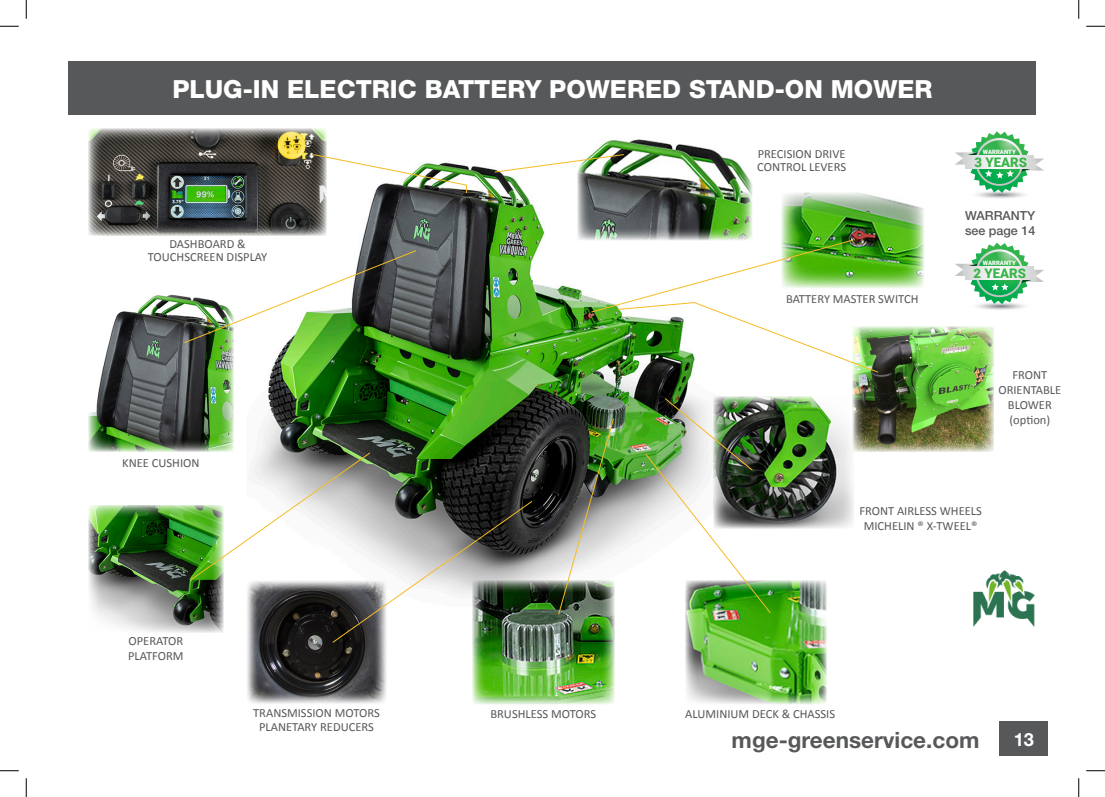
<style>
.page{position:relative;width:1105px;height:797px;background:#fff}
.page>*{position:absolute;margin:0;border:0;box-sizing:border-box;transform-origin:0 0}
.t1{font:800 25px "Helvetica Neue";color:#fff}
.t2{font:700 22.5px "Helvetica Neue";color:#57585a}
.t3{font:700 18.25px "Helvetica Neue";color:#fff}
.t4{font:900 13.25px "Roboto";color:#3ab54a}
.t5{font:12.5px/15px "Calibri";color:#57585a;text-align:center}
.t6{font:500 12.5px/15px "Helvetica Neue";color:#57585a}
.t7{font:900 6px "Roboto";color:#fff}
</style>
<div class="page">
<div style="left:999px;top:721px;width:49px;height:35px;background:#57585a"></div>
<img style="left:852px;top:326px;width:142px;height:125px">
<img style="left:260px;top:166px;width:463px;height:447px">
<img style="left:685px;top:580px;width:141px;height:124px">
<img style="left:781px;top:193px;width:143px;height:95px">
<img style="left:771px;top:397px;width:83px;height:131px">
<img style="left:89px;top:505px;width:101px;height:128px">
<img style="left:89px;top:294px;width:144px;height:157px">
<img style="left:89px;top:128px;width:238px;height:108px">
<img style="left:578px;top:139px;width:174px;height:101px">
<svg style="left:494px;top:154px;width:130px;height:19px"></svg>
<img style="left:645px;top:397px;width:126px;height:217px">
<img style="left:472px;top:580px;width:142px;height:124px">
<img style="left:558px;top:418px;width:56px;height:197px">
<img style="left:247px;top:643px;width:140px;height:61px">
<svg style="left:190px;top:452px;width:343px;height:191px"></svg>
<svg style="left:184px;top:250px;width:233px;height:93px"></svg>
<img style="left:313px;top:154px;width:154px;height:39px">
<img style="left:591px;top:239px;width:288px;height:134px">
<img style="left:973px;top:570px;width:62px;height:57px">
<div style="left:69px;top:62px;width:967px;height:53px;background:#57585a"></div>
<svg style="left:955px;top:131px;width:89px;height:67px"></svg>
<svg style="left:955px;top:243px;width:89px;height:67px"></svg>
<svg style="left:0;top:25px;width:19px;height:2px"></svg>
<svg style="left:1086px;top:25px;width:19px;height:2px"></svg>
<svg style="left:0;top:770px;width:19px;height:1px"></svg>
<svg style="left:1086px;top:770px;width:19px;height:1px"></svg>
<svg style="left:25px;top:0;width:2px;height:19px"></svg>
<svg style="left:25px;top:778px;width:2px;height:19px"></svg>
<svg style="left:1078px;top:0;width:1px;height:19px"></svg>
<svg style="left:1078px;top:778px;width:1px;height:19px"></svg>
<h1 class="t1" style="left:172px;top:74px;width:762px">PLUG-IN ELECTRIC BATTERY POWERED STAND-ON MOWER</h1>
<p class="t5" style="left:148px;top:238px;width:121px;line-height:12.5px">DASHBOARD &amp;<br>TOUCHSCREEN DISPLAY</p>
<p class="t5" style="left:122px;top:456px;width:79px">KNEE CUSHION</p>
<p class="t5" style="left:757px;top:148px;width:90px;line-height:12.5px;text-align:left">PRECISION DRIVE<br>CONTROL LEVERS</p>
<p class="t5" style="left:786px;top:291px;width:134px">BATTERY MASTER SWITCH</p>
<p class="t7" style="left:983px;top:147px;width:34px">WARRANTY</p>
<p class="t4" style="left:974px;top:153px;width:54px">3 YEARS</p>
<p class="t6" style="left:965px;top:208px;width:72px">WARRANTY see page 14</p>
<p class="t7" style="left:983px;top:259px;width:34px">WARRANTY</p>
<p class="t4" style="left:973px;top:264px;width:54px">2 YEARS</p>
<p class="t5" style="left:998px;top:367px;width:64px">FRONT<br>ORIENTABLE<br>BLOWER (option)</p>
<p class="t5" style="left:128px;top:633px;width:57px;text-align:left">OPERATOR<br>PLATFORM</p>
<p class="t5" style="left:859px;top:503px;width:124px">FRONT AIRLESS WHEELS<br>MICHELIN ® X-TWEEL®</p>
<p class="t5" style="left:253px;top:706px;width:128px;line-height:13.8px">TRANSMISSION MOTORS<br>PLANETARY REDUCERS</p>
<p class="t5" style="left:490px;top:707px;width:107px">BRUSHLESS MOTORS</p>
<p class="t5" style="left:685px;top:707px;width:151px">ALUMINIUM DECK &amp; CHASSIS</p>
<h2 class="t2" style="left:732px;top:726px;width:249px">mge-greenservice.com</h2>
<h3 class="t3" style="left:1014px;top:728px;width:22px">13</h3>
</div>
